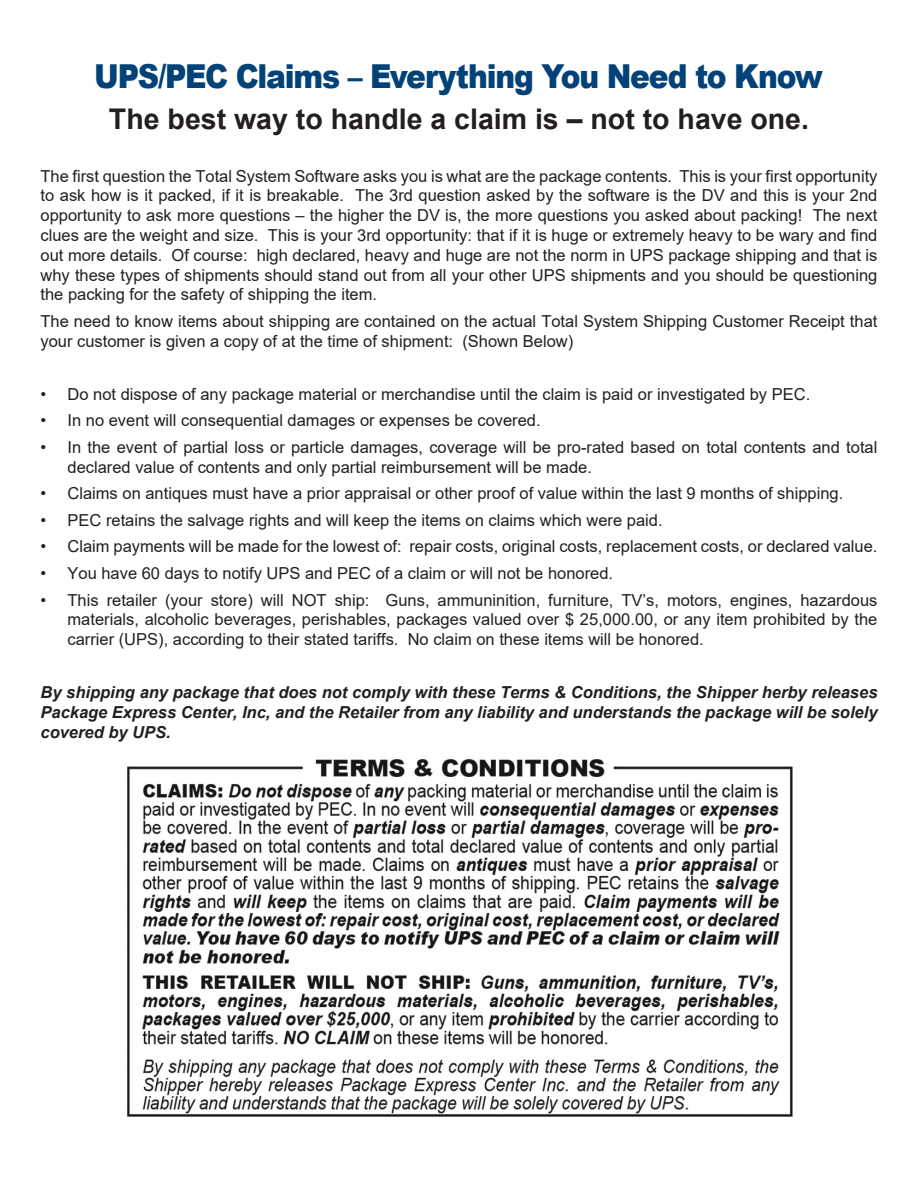
<style>
.page{position:relative;width:918px;height:1188px;background:#fff}
.page>*{position:absolute;margin:0;border:0;box-sizing:border-box;transform-origin:0 0}
.Heading{font:900 33px "Arial";letter-spacing:-.04em;color:#014279;scale:.9 1}
.body{font:700 28.5px "Arial";color:#231f20}
.body-2{font:16.5px/19.8px "Arial";color:#231f20;text-align:justify}
.body-3{font:italic 700 16.5px/19.8px "Arial";color:#231f20;text-align:justify}
</style>
<div class="page">
<img style="left:127px;top:759px;width:666px;height:358px">
<p class="Heading" style="left:94px;top:52px;width:811px">UPS/PEC Claims – Everything You Need to Know</p>
<p class="body" style="left:109px;top:98px;width:702px">The best way to handle a claim is – not to have one.</p>
<p class="body-2" style="left:40px;top:166px;width:839px">The first question the Total System Software asks you is what are the package contents. This is your first opportunity to ask how is it packed, if it is breakable. The 3rd question asked by the software is the DV and this is your 2nd opportunity to ask more questions – the higher the DV is, the more questions you asked about packing! The next clues are the weight and size. This is your 3rd opportunity: that if it is huge or extremely heavy to be wary and find out more details. Of course: high declared, heavy and huge are not the norm in UPS package shipping and that is why these types of shipments should stand out from all your other UPS shipments and you should be questioning the packing for the safety of shipping the item.</p>
<p class="body-2" style="left:40px;top:311px;width:838px">The need to know items about shipping are contained on the actual Total System Shipping Customer Receipt that your customer is given a copy of at the time of shipment: (Shown Below)</p>
<p class="body-2" style="left:40px;top:384px;width:771px">• Do not dispose of any package material or merchandise until the claim is paid or investigated by PEC.</p>
<p class="body-2" style="left:40px;top:411px;width:502px">• In no event will consequential damages or expenses be covered.</p>
<p class="body-2" style="left:68px;top:437px;width:811px;text-indent:-27px">• In the event of partial loss or particle damages, coverage will be pro-rated based on total contents and total declared value of contents and only partial reimbursement will be made.</p>
<p class="body-2" style="left:40px;top:484px;width:804px">• Claims on antiques must have a prior appraisal or other proof of value within the last 9 months of shipping.</p>
<p class="body-2" style="left:40px;top:510px;width:624px">• PEC retains the salvage rights and will keep the items on claims which were paid.</p>
<p class="body-2" style="left:40px;top:537px;width:838px">• Claim payments will be made for the lowest of: repair costs, original costs, replacement costs, or declared value.</p>
<p class="body-2" style="left:40px;top:563px;width:574px">• You have 60 days to notify UPS and PEC of a claim or will not be honored.</p>
<p class="body-2" style="left:68px;top:590px;width:811px;text-indent:-27px">• This retailer (your store) will NOT ship: Guns, ammuninition, furniture, TV’s, motors, engines, hazardous materials, alcoholic beverages, perishables, packages valued over $ 25,000.00, or any item prohibited by the carrier (UPS), according to their stated tariffs. No claim on these items will be honored.</p>
<p class="body-3" style="left:40px;top:683px;width:839px">By shipping any package that does not comply with these Terms &amp; Conditions, the Shipper herby releases Package Express Center, Inc, and the Retailer from any liability and understands the package will be solely covered by UPS.</p>
</div>
